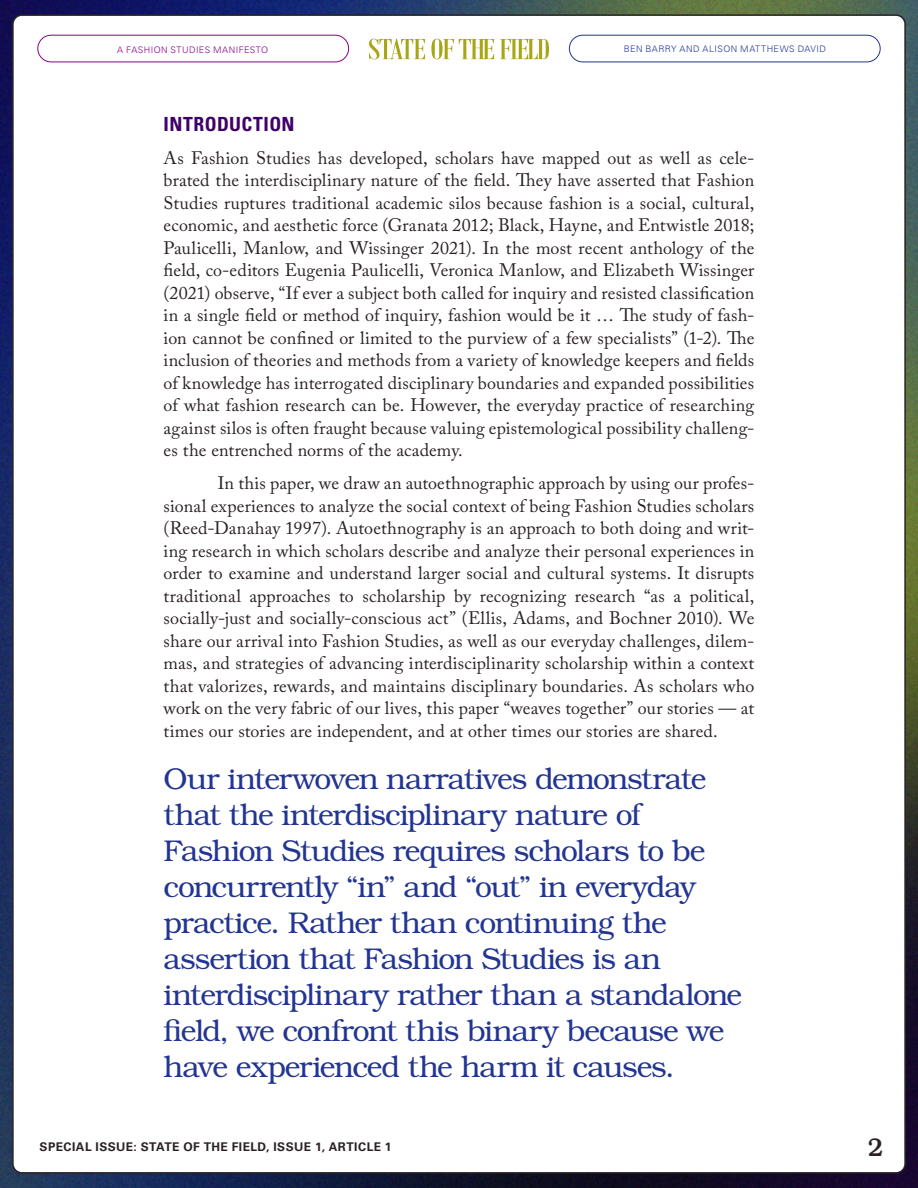
<style>
.page{position:relative;width:918px;height:1188px;background:#fff}
.page>*{position:absolute;margin:0;border:0;box-sizing:border-box;transform-origin:0 0}
.Pull_Quote{font:300 30px/36px "Bookman Std";letter-spacing:-.035em;color:#223591}
.t1{font:500 25.95px "Bookman Std";color:#2a2225}
.Subhead{font:700 condensed 19.5px "Univers LT Std";letter-spacing:.015em;color:#400069}
.Body_Copy{font:18px/22.5px "Adobe Caslon Pro";letter-spacing:.005em;color:#2a2225;text-align:justify}
.t2{font:700 12px "Univers LT Std";letter-spacing:.04em;color:#2a2225}
.t3{font:300 9px "Univers LT Std";letter-spacing:.05em;color:#223591}
.t4{font:300 9px "Univers LT Std";letter-spacing:.05em;color:#87008a}
</style>
<div class="page">
<img style="left:0;top:0;width:918px;height:1188px">
<div style="left:13px;top:15px;width:892px;height:1158px;background:#fff;border-radius:9px"></div>
<div style="left:37px;top:35px;width:312px;height:27px;border:1px solid #87008a;border-radius:13px"></div>
<div style="left:569px;top:35px;width:312px;height:27px;border:1px solid #223591;border-radius:13px"></div>
<svg style="left:369px;top:39px;width:56px;height:20px"></svg>
<svg style="left:431px;top:39px;width:63px;height:20px"></svg>
<svg style="left:500px;top:39px;width:49px;height:20px"></svg>
<p class="t4" style="left:117px;top:44px;width:152px">A FASHION STUDIES MANIFESTO</p>
<p class="t3" style="left:624px;top:44px;width:204px">BEN BARRY AND ALISON MATTHEWS DAVID</p>
<p class="Subhead" style="left:164px;top:112px;width:132px">INTRODUCTION</p>
<p class="Body_Copy" style="left:164px;top:146px;width:592px">As Fashion Studies has developed, scholars have mapped out as well as cele&shy;brated the interdisciplinary nature of the field. They have asserted that Fashion Studies ruptures traditional academic silos because fashion is a social, cultural, economic, and aesthetic force (Granata 2012; Black, Hayne, and Entwistle 2018; Paulicelli, Manlow, and Wissinger 2021). In the most recent anthology of the field, co-editors Eugenia Paulicelli, Veronica Manlow, and Elizabeth Wissinger (2021) observe, “If ever a subject both called for inquiry and resisted classification in a single field or method of inquiry, fashion would be it … The study of fash&shy;ion cannot be confined or limited to the purview of a few specialists” (1-2). The inclusion of theories and methods from a variety of knowledge keepers and fields of knowledge has interrogated disciplinary boundaries and expanded possibilities of what fashion research can be. However, the everyday practice of researching against silos is often fraught because valuing epistemological possibility challeng&shy;es the entrenched norms of the academy.</p>
<p class="Body_Copy" style="left:164px;top:472px;width:592px;text-indent:54px">In this paper, we draw an autoethnographic approach by using our profes&shy;sional experiences to analyze the social context of being Fashion Studies scholars (Reed-Danahay 1997). Autoethnography is an approach to both doing and writ&shy;ing research in which scholars describe and analyze their personal experiences in order to examine and understand larger social and cultural systems. It disrupts traditional approaches to scholarship by recognizing research “as a political, socially-just and socially-conscious act” (Ellis, Adams, and Bochner 2010). We share our arrival into Fashion Studies, as well as our everyday challenges, dilem&shy;mas, and strategies of advancing interdisciplinarity scholarship within a context that valorizes, rewards, and maintains disciplinary boundaries. As scholars who work on the very fabric of our lives, this paper “weaves together” our stories — at times our stories are independent, and at other times our stories are shared.</p>
<p class="Pull_Quote" style="left:164px;top:761px;width:580px">Our interwoven narratives demonstrate that the interdisciplinary nature of Fashion Studies requires scholars to be concurrently “in” and “out” in everyday practice. Rather than continuing the assertion that Fashion Studies is an interdisciplinary rather than a standalone field, we confront this binary because we have experienced the harm it causes.</p>
<p class="t2" style="left:40px;top:1140px;width:353px">SPECIAL ISSUE: STATE OF THE FIELD, ISSUE 1, ARTICLE 1</p>
<h2 class="t1" style="left:868px;top:1132px;width:17px">2</h2>
</div>
